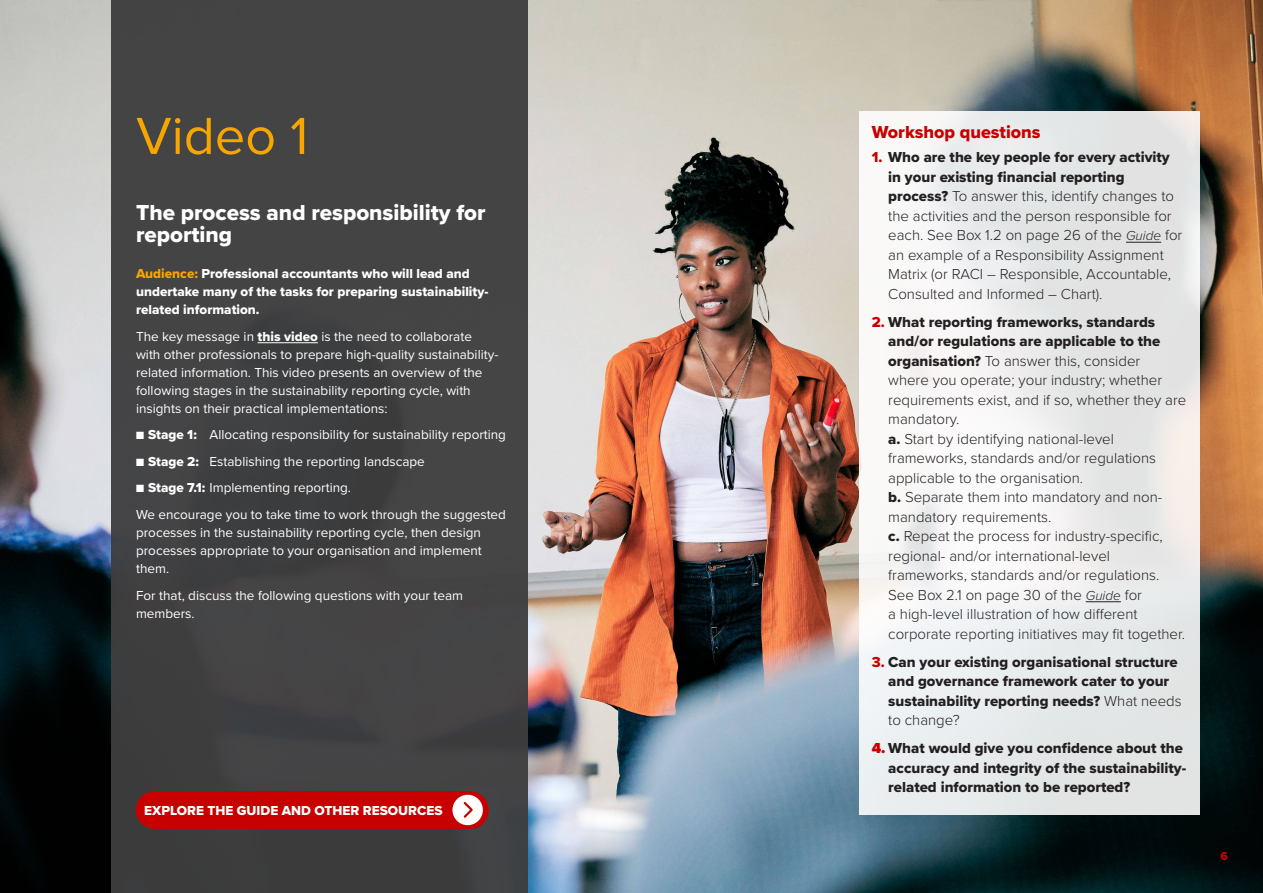
<style>
.page{position:relative;width:1263px;height:893px;background:#fff}
.page>*{position:absolute;margin:0;border:0;box-sizing:border-box;transform-origin:0 0}
.t1{font:54px "Proxima Nova";color:#f7a600}
.t2{font:22.5px/22.5px "Proxima Nova Extrabld";color:#fff}
.t3{font:18px "Proxima Nova Extrabld";color:#c80000}
.t4{font:300 15px/19.5px "Proxima Nova";color:#231f20}
.t5{font:15px/19.5px "Proxima Nova Extrabld";color:#231f20}
.t6{font:13.5px/18px "Proxima Nova";color:#fff}
.t7{font:13.5px/18px "Proxima Nova Extrabld";color:#fff}
.t8{font:12px "Proxima Nova Extrabld";color:#c80000}
.s1{color:#f7a600}
.s2{font-family:"Proxima Nova Extrabld"}
.s3{font-family:"Proxima Nova Extrabld";font-weight:400;color:#c80000}
.s4{font-family:"Proxima Nova Extrabld";font-weight:400}
.s5{font-style:italic;font-size:13.5px}
.s6{color:#c80000}
.s7{font-family:"Proxima Nova";font-weight:300}
.s8{font-family:"Proxima Nova";font-weight:900;color:#c80000}
</style>
<div class="page">
<img style="left:0;top:0;width:1263px;height:893px">
<div style="left:111px;top:0;width:417px;height:893px;background:#3e3e3f"></div>
<hr style="left:258px;top:342px;width:60px;height:1px;background:#fff">
<svg style="left:859px;top:111px;width:340px;height:703px"></svg>
<hr style="left:1126px;top:242px;width:35px;height:1px;background:#231f20">
<hr style="left:1086px;top:601px;width:35px;height:1px;background:#231f20">
<div style="left:136px;top:791px;width:353px;height:38px;background:#c80000;border-radius:19px"></div>
<div style="left:453px;top:795px;width:29px;height:29px;background:#fff;border-radius:50%"></div>
<div style="left:452px;top:795px;width:31px;height:30px;border:2px solid #fff;border-radius:50%"></div>
<svg style="left:463px;top:802px;width:10px;height:16px"></svg>
<p class="t1" style="left:136px;top:96px;width:174px">Video 1</p>
<p class="t2" style="left:136px;top:201px;width:351px">The process and responsibility for reporting</p>
<p class="t7" style="left:136px;top:265px;width:354px"><span class="s1">Audience:</span> Professional accountants who will lead and undertake many of the tasks for preparing sustainability&shy;related information.</p>
<p class="t6" style="left:136px;top:327px;width:364px">The key message in <span class="s2">this video</span> is the need to collaborate with other professionals to prepare high-quality sustainability&shy;related information. This video presents an overview of the following stages in the sustainability reporting cycle, with insights on their practical implementations:</p>
<p class="t6" style="left:136px;top:425px;width:371px">■ <span class="s2">Stage 1:</span> Allocating responsibility for sustainability reporting</p>
<p class="t6" style="left:136px;top:452px;width:290px">■ <span class="s2">Stage 2:</span> Establishing the reporting landscape</p>
<p class="t6" style="left:136px;top:478px;width:216px">■ <span class="s2">Stage 7.1:</span> Implementing reporting.</p>
<p class="t6" style="left:136px;top:505px;width:371px">We encourage you to take time to work through the suggested processes in the sustainability reporting cycle, then design processes appropriate to your organisation and implement them.</p>
<p class="t6" style="left:136px;top:585px;width:329px">For that, discuss the following questions with your team members.</p>
<p class="t7" style="left:144px;top:801px;width:300px">EXPLORE THE GUIDE AND OTHER RESOURCES</p>
<p class="t3" style="left:872px;top:119px;width:170px">Workshop questions</p>
<p class="t4" style="left:888px;top:146px;width:296px;text-indent:-16px"><span class="s3">1.</span> <span class="s4">Who are the key people for every activity in your existing financial reporting process?</span> To answer this, identify changes to the activities and the person responsible for each. See Box 1.2 on page 26 of the <span class="s5">Guide</span> for an example of a Responsibility Assignment Matrix (or RACI – Responsible, Accountable, Consulted and Informed – Chart).</p>
<p class="t4" style="left:888px;top:311px;width:299px;text-indent:-16px"><span class="s3">2.</span> <span class="s4">What reporting frameworks, standards and/or regulations are applicable to the organisation?</span> To answer this, consider<br>where you operate; your industry; whether requirements exist, and if so, whether they are mandatory.</p>
<p class="t4" style="left:888px;top:428px;width:269px"><span class="s4">a.</span> Start by identifying national-level frameworks, standards and/or regulations applicable to the organisation.</p>
<p class="t4" style="left:888px;top:486px;width:276px"><span class="s4">b.</span> Separate them into mandatory and non&shy;mandatory requirements.</p>
<p class="t4" style="left:888px;top:525px;width:298px"><span class="s4">c.</span> Repeat the process for industry-specific, regional- and/or international-level frameworks, standards and/or regulations.<br>See Box 2.1 on page 30 of the <span class="s5">Guide</span> for<br>a high-level illustration of how different corporate reporting initiatives may fit together.</p>
<p class="t5" style="left:888px;top:652px;width:295px;text-indent:-16px"><span class="s6">3.</span> Can your existing organisational structure and governance framework cater to your sustainability reporting needs? <span class="s7">What needs to change?</span></p>
<p class="t5" style="left:888px;top:738px;width:299px;text-indent:-16px"><span class="s8">4.</span> What would give you confidence about the accuracy and integrity of the sustainability&shy;related information to be reported?</p>
<p class="t8" style="left:1220px;top:847px;width:9px">6</p>
</div>
